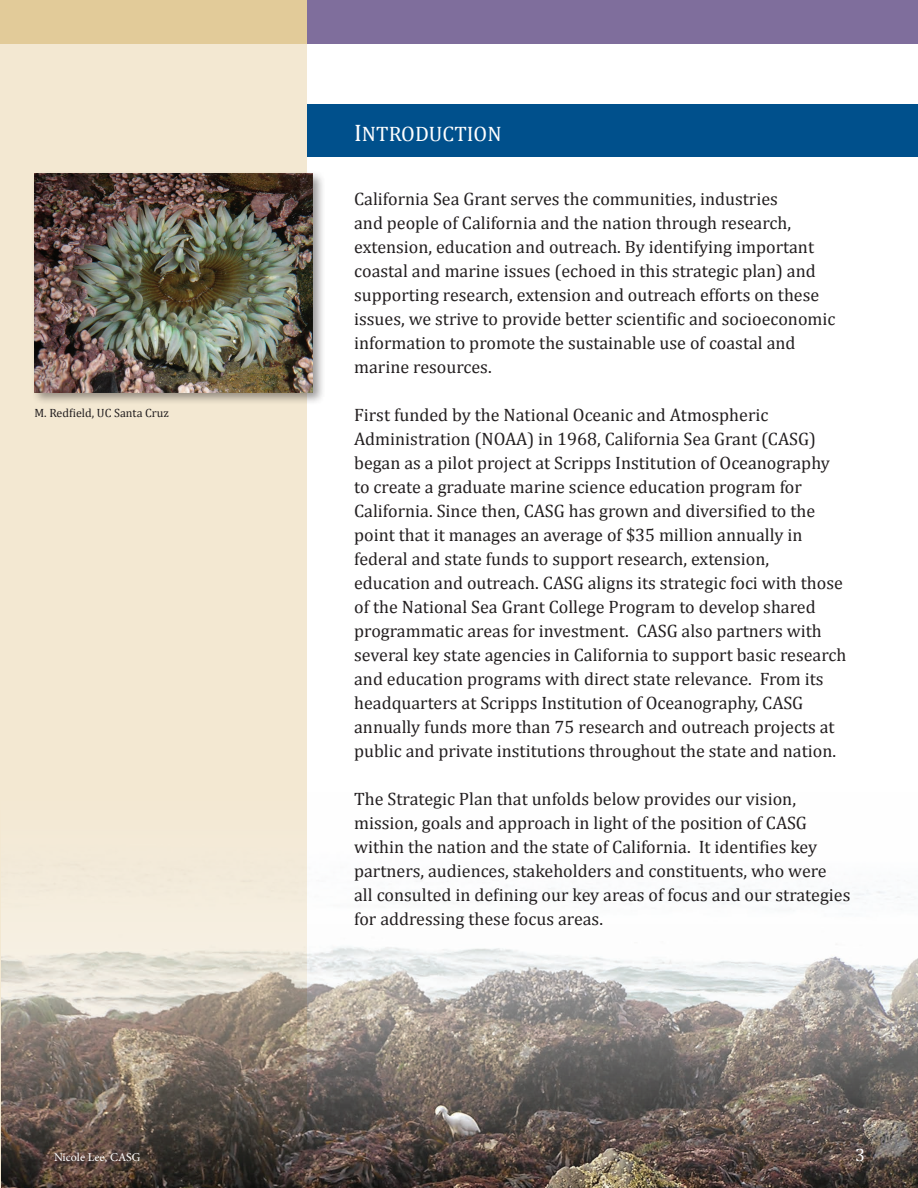
<style>
.page{position:relative;width:918px;height:1188px;background:#fff}
.page>*{position:absolute;margin:0;border:0;box-sizing:border-box;transform-origin:0 0}
.t1{font:21px "Cambria";color:#fff}
.t2{font:18px/24px "Cambria";color:#231f20}
.t3{font:18px "Cambria";color:#fff}
.t4{font:12px "Cambria";color:#231f20}
.t5{font:12px "Minion Pro";color:#fff}
.s1{font-size:24px}
</style>
<div class="page">
<div style="left:0;top:44px;width:307px;height:1143px;background:#f3e8d2"></div>
<div style="left:307px;top:104px;width:611px;height:53px;background:#00508c"></div>
<div style="left:307px;top:0;width:611px;height:44px;background:#7f6e9c"></div>
<div style="left:0;top:0;width:307px;height:44px;background:#e2cb99"></div>
<div style="left:31px;top:171px;width:295px;height:234px;background:#231f20;opacity:.45"></div>
<img style="left:35px;top:174px;width:278px;height:218px">
<img style="left:2px;top:878px;width:916px;height:310px">
<p class="t4" style="left:34px;top:405px;width:136px">M. Redfield, UC Santa Cruz</p>
<p class="t5" style="left:54px;top:1149px;width:88px">Nicole Lee, CASG</p>
<p class="t1" style="left:354px;top:121px;width:149px"><span class="s1">I</span>NTRODUCTION</p>
<p class="t2" style="left:354px;top:187px;width:483px">California Sea Grant serves the communities, industries<br>and people of California and the nation through research, extension, education and outreach. By identifying important coastal and marine issues (echoed in this strategic plan) and supporting research, extension and outreach efforts on these issues, we strive to provide better scientific and socioeconomic information to promote the sustainable use of coastal and marine resources.</p>
<p class="t2" style="left:354px;top:403px;width:494px">First funded by the National Oceanic and Atmospheric Administration (NOAA) in 1968, California Sea Grant (CASG) began as a pilot project at Scripps Institution of Oceanography to create a graduate marine science education program for California. Since then, CASG has grown and diversified to the point that it manages an average of $35 million annually in federal and state funds to support research, extension, education and outreach. CASG aligns its strategic foci with those of the National Sea Grant College Program to develop shared programmatic areas for investment. CASG also partners with several key state agencies in California to support basic research and education programs with direct state relevance. From its headquarters at Scripps Institution of Oceanography, CASG annually funds more than 75 research and outreach projects at public and private institutions throughout the state and nation.</p>
<p class="t2" style="left:354px;top:787px;width:498px">The Strategic Plan that unfolds below provides our vision, mission, goals and approach in light of the position of CASG within the nation and the state of California. It identifies key partners, audiences, stakeholders and constituents, who were<br>all consulted in defining our key areas of focus and our strategies for addressing these focus areas.</p>
<p class="t3" style="left:855px;top:1144px;width:11px">3</p>
</div>
